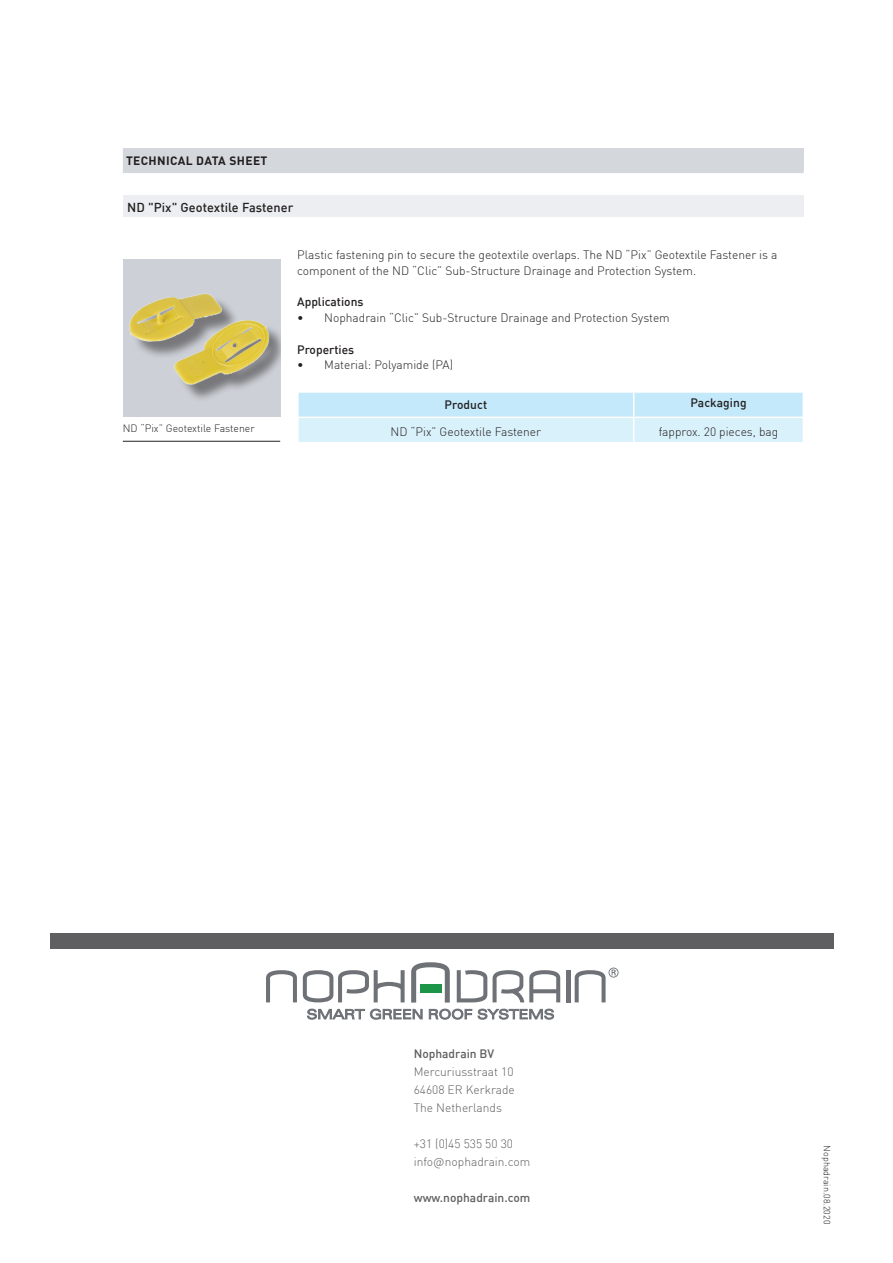
<style>
.page{position:relative;width:893px;height:1263px;background:#fff}
.page>*{position:absolute;margin:0;border:0;box-sizing:border-box;transform-origin:0 0}
.t1{font:500 12.75px "DIN";letter-spacing:.005em;color:#231f20}
.t2{font:300 12px/15.8px "DIN";color:#231f20}
.t3{font:300 12px/18px "DIN";color:#5f5f62;text-align:justify}
.t4{font:500 12px "DIN";color:#231f20}
.t5{font:500 12px "DIN";color:#5f5f62}
.t6{font:700 12px "DIN";letter-spacing:.03em;color:#231f20}
.t7{font:300 10.5px "DIN";color:#231f20}
.t8{font:300 9px "DIN";color:#231f20}
.s1{font-family:"DIN Pro"}
</style>
<div class="page">
<div style="left:123px;top:149px;width:681px;height:24px;background:#d4d8dd"></div>
<div style="left:123px;top:196px;width:680px;height:21px;background:#eceef1"></div>
<div style="left:123px;top:259px;width:157px;height:158px;background:#cdd1d7"></div>
<div style="left:132px;top:296px;width:148px;height:107px;background:#231f20;opacity:.5"></div>
<img style="left:129px;top:293px;width:145px;height:96px">
<svg style="left:298px;top:392px;width:505px;height:50px;background:#cfedfa"></svg>
<hr style="left:297px;top:417px;width:337px;height:1px;background:#fff">
<hr style="left:634px;top:417px;width:170px;height:1px;background:#fff">
<hr style="left:123px;top:441px;width:157px;height:1px;background:#231f20">
<svg style="left:266px;top:970px;width:31px;height:32px"></svg>
<svg style="left:303px;top:970px;width:102px;height:32px"></svg>
<svg style="left:457px;top:970px;width:30px;height:32px"></svg>
<svg style="left:493px;top:970px;width:67px;height:32px"></svg>
<hr style="left:566px;top:970px;width:4px;height:32px;background:#6e7277">
<svg style="left:411px;top:962px;width:39px;height:40px"></svg>
<svg style="left:575px;top:967px;width:44px;height:35px"></svg>
<div style="left:420px;top:984px;width:21px;height:9px;background:#1d9548"></div>
<svg style="left:307px;top:1009px;width:115px;height:10px"></svg>
<svg style="left:429px;top:1009px;width:43px;height:10px"></svg>
<svg style="left:478px;top:1009px;width:76px;height:10px"></svg>
<div style="left:50px;top:934px;width:784px;height:15px;background:#5f5f62"></div>
<p class="t6" style="left:126px;top:152px;width:142px">TECHNICAL DATA SHEET</p>
<p class="t1" style="left:127px;top:199px;width:168px">ND "Pix" Geotextile Fastener</p>
<p class="t2" style="left:297px;top:247px;width:482px">Plastic fastening pin to secure the geotextile overlaps. The ND “Pix” Geotextile Fastener is a component of the ND “Clic” Sub-Structure Drainage and Protection System.</p>
<p class="t4" style="left:297px;top:294px;width:68px">Applications</p>
<p class="t2" style="left:297px;top:310px;width:374px">• Nophadrain “Clic” Sub-Structure Drainage and Protection System</p>
<p class="t4" style="left:297px;top:342px;width:58px">Properties</p>
<p class="t2" style="left:297px;top:357px;width:157px">• Material: Polyamide (PA)</p>
<p class="t4" style="left:444px;top:397px;width:44px">Product</p>
<p class="t4" style="left:690px;top:395px;width:58px">Packaging</p>
<p class="t7" style="left:123px;top:422px;width:133px">ND “Pix” Geotextile Fastener</p>
<p class="t2" style="left:390px;top:424px;width:152px">ND “Pix” Geotextile Fastener</p>
<p class="t2" style="left:659px;top:424px;width:121px">fapprox. 20 pieces, bag</p>
<p class="t5" style="left:414px;top:1046px;width:82px">Nophadrain BV</p>
<p class="t3" style="left:414px;top:1062px;width:103px">Mercuriusstraat 10<br>64608 ER Kerkrade The Netherlands</p>
<p class="t3" style="left:414px;top:1134px;width:118px">+31 (0)45 535 50 30 info<span class="s1">@</span>nophadrain.com</p>
<p class="t5" style="left:414px;top:1190px;width:118px">www.nophadrain.com</p>
<p class="t8" style="left:833px;top:1145px;width:80px;rotate:90deg">Nophadrain.08.2020</p>
</div>
